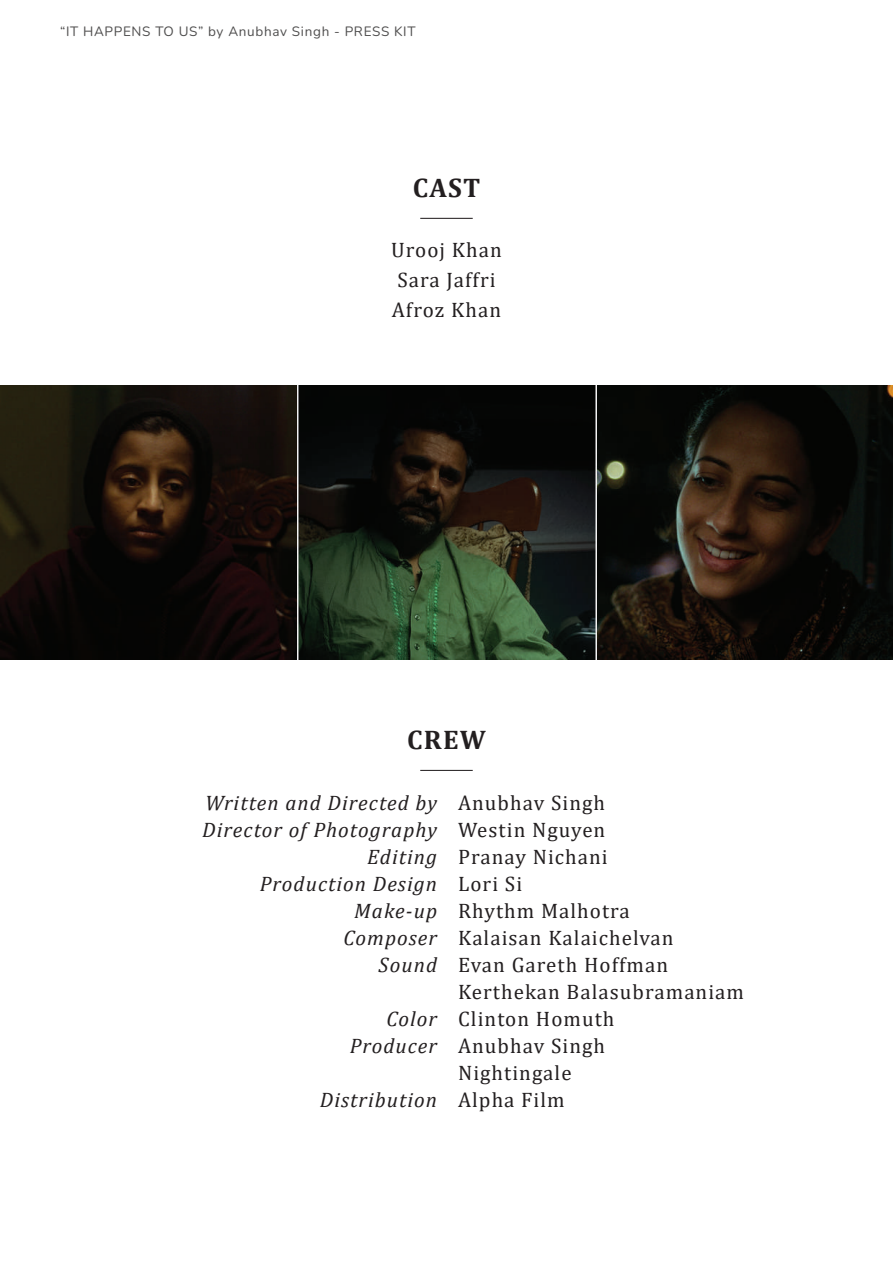
<style>
.page{position:relative;width:893px;height:1263px;background:#fff}
.page>*{position:absolute;margin:0;border:0;box-sizing:border-box;transform-origin:0 0}
.t1{font:700 27px "Cambria";letter-spacing:.05em;color:#231f20}
.t2{font:21px/27px "Cambria";letter-spacing:.05em;color:#231f20}
.t3{font:italic 21px/27px "Cambria";letter-spacing:.05em;color:#231f20;text-align:right}
.t4{font:200 13.5px "Nunito";letter-spacing:.05em;color:#4f4e4e}
</style>
<div class="page">
<hr style="left:420px;top:770px;width:53px;height:1px;background:#231f20">
<hr style="left:420px;top:218px;width:53px;height:1px;background:#231f20">
<img style="left:0;top:385px;width:893px;height:274px">
<p class="t4" style="left:60px;top:22px;width:357px">“IT HAPPENS TO US” by Anubhav Singh - PRESS KIT</p>
<p class="t1" style="left:413px;top:169px;width:69px">CAST</p>
<p class="t2" style="left:391px;top:234px;width:112px;line-height:30px">Urooj Khan<br>Sara Jaffri<br>Afroz Khan</p>
<p class="t1" style="left:407px;top:721px;width:80px">CREW</p>
<p class="t3" style="left:202px;top:789px;width:236px">Written and Directed by<br>Director of Photography<br>Editing<br>Production Design<br>Make-up<br>Composer<br>Sound</p>
<p class="t3" style="left:350px;top:1005px;width:89px">Color<br>Producer</p>
<p class="t3" style="left:320px;top:1086px;width:119px">Distribution</p>
<p class="t2" style="left:458px;top:789px;width:287px">Anubhav Singh<br>Westin Nguyen<br>Pranay Nichani<br>Lori Si<br>Rhythm Malhotra<br>Kalaisan Kalaichelvan<br>Evan Gareth Hoffman<br>Kerthekan Balasubramaniam<br>Clinton Homuth<br>Anubhav Singh<br>Nightingale<br>Alpha Film</p>
</div>
